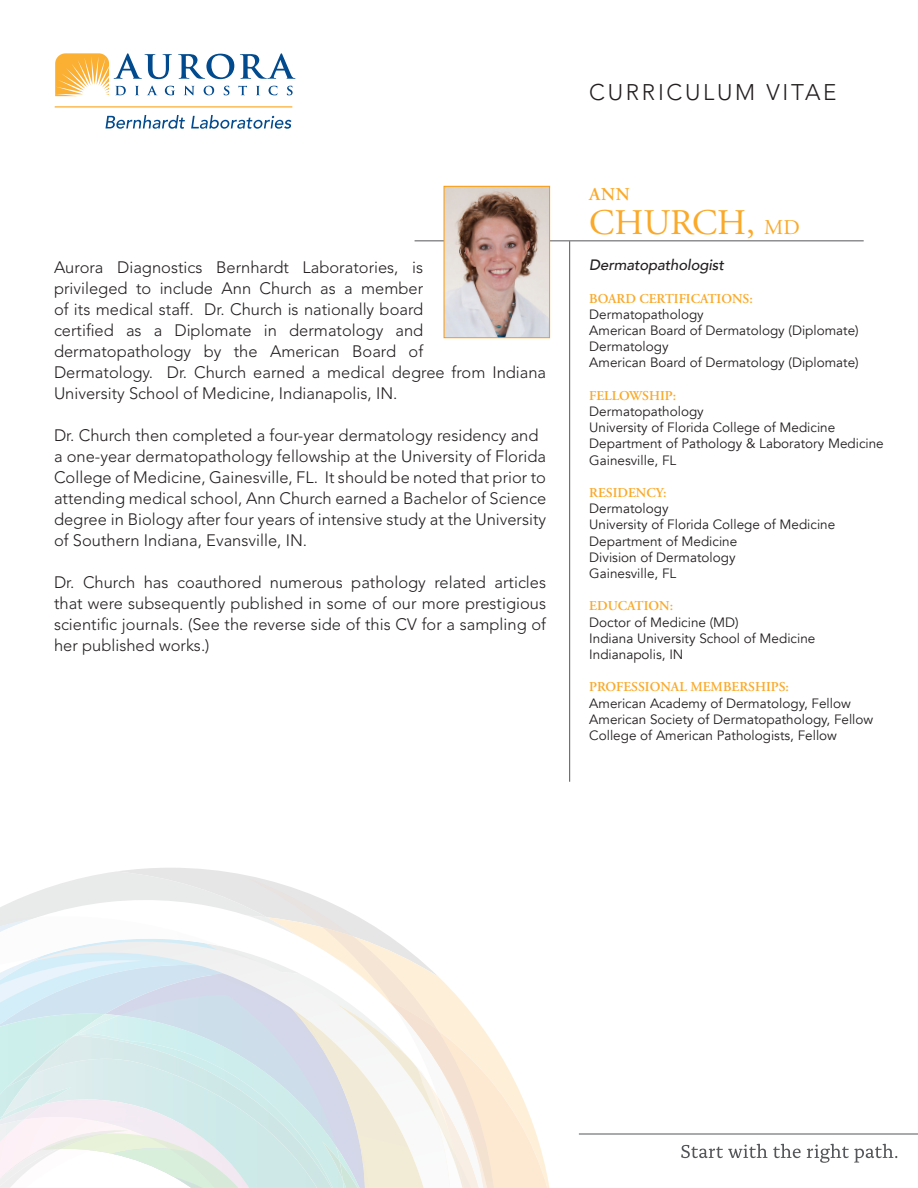
<style>
.page{position:relative;width:918px;height:1188px;background:#fff}
.page>*{position:absolute;margin:0;border:0;box-sizing:border-box;transform-origin:0 0}
.t1{font:36px "Adobe Garamond";color:#faa928}
.t2{font:300 22.5px "Avenir LT";letter-spacing:.12em;color:#231f20}
.t3{font:600 18px "Adobe Garamond";color:#faa928}
.t4{font:300 16.5px/21px "Avenir LT";color:#231f20}
.t5{font:italic 500 15px "Avenir";letter-spacing:-.01em;color:#231f20}
.t6{font:13.5px/16.2px "Avenir";color:#231f20}
.t7{font:600 13.5px "Adobe Garamond";color:#faa928}
.s1{font-size:21px}
</style>
<div class="page">
<svg style="left:501px;top:1056px;width:49px;height:132px;fill:#feefd9"></svg>
<svg style="left:0;top:868px;width:501px;height:320px"></svg>
<hr style="left:415px;top:240px;width:449px;height:1px;background:#555659">
<hr style="left:579px;top:1134px;width:339px;height:1px;background:#555659">
<hr style="left:569px;top:241px;width:1px;height:541px;background:#555659">
<svg style="left:55px;top:53px;width:240px;height:43px"></svg>
<svg style="left:105px;top:115px;width:80px;height:14px"></svg>
<svg style="left:191px;top:115px;width:100px;height:14px"></svg>
<hr style="left:55px;top:106px;width:237px;height:2px;background:#fbb033">
<img style="left:446px;top:188px;width:102px;height:148px">
<div style="left:444px;top:186px;width:106px;height:152px;border:1px solid #f90"></div>
<svg style="left:681px;top:1144px;width:216px;height:19px"></svg>
<p class="t4" style="left:54px;top:257px;width:494px">Aurora Diagnostics Bernhardt Laboratories, is<br>privileged to include Ann Church as a member<br>of its medical staff. Dr. Church is nationally board<br>certified as a Diplomate in dermatology and dermatopathology by the American Board of<br>Dermatology. Dr. Church earned a medical degree from Indiana University School of Medicine, Indianapolis, IN.</p>
<p class="t4" style="left:54px;top:425px;width:494px">Dr. Church then completed a four-year dermatology residency and a one-year dermatopathology fellowship at the University of Florida College of Medicine, Gainesville, FL. It should be noted that prior to attending medical school, Ann Church earned a Bachelor of Science degree in Biology after four years of intensive study at the University of Southern Indiana, Evansville, IN.</p>
<p class="t4" style="left:54px;top:572px;width:494px;text-align:justify">Dr. Church has coauthored numerous pathology related articles that were subsequently published in some of our more prestigious scientific journals. (See the reverse side of this CV for a sampling of her published works.)</p>
<h2 class="t2" style="left:589px;top:79px;width:249px">CURRICULUM VITAE</h2>
<p class="t3" style="left:589px;top:184px;width:42px">ANN</p>
<h1 class="t1" style="left:589px;top:204px;width:212px">CHURCH, <span class="s1">MD</span></h1>
<p class="t5" style="left:589px;top:256px;width:136px">Dermatopathologist</p>
<p class="t7" style="left:589px;top:291px;width:165px">BOARD CERTIFICATIONS:</p>
<p class="t6" style="left:589px;top:306px;width:271px">Dermatopathology<br>American Board of Dermatology (Diplomate)<br>Dermatology<br>American Board of Dermatology (Diplomate)</p>
<p class="t7" style="left:589px;top:388px;width:88px">FELLOWSHIP:</p>
<p class="t6" style="left:589px;top:403px;width:296px">Dermatopathology<br>University of Florida College of Medicine<br>Department of Pathology &amp; Laboratory Medicine<br>Gainesville, FL</p>
<p class="t7" style="left:589px;top:485px;width:79px">RESIDENCY:</p>
<p class="t6" style="left:589px;top:501px;width:247px">Dermatology<br>University of Florida College of Medicine<br>Department of Medicine<br>Division of Dermatology<br>Gainesville, FL</p>
<p class="t7" style="left:589px;top:599px;width:85px">EDUCATION:</p>
<p class="t6" style="left:589px;top:614px;width:228px">Doctor of Medicine (MD)<br>Indiana University School of Medicine<br>Indianapolis, IN</p>
<p class="t7" style="left:589px;top:680px;width:201px">PROFESSIONAL MEMBERSHIPS:</p>
<p class="t6" style="left:589px;top:695px;width:286px">American Academy of Dermatology, Fellow<br>American Society of Dermatopathology, Fellow<br>College of American Pathologists, Fellow</p>
</div>
